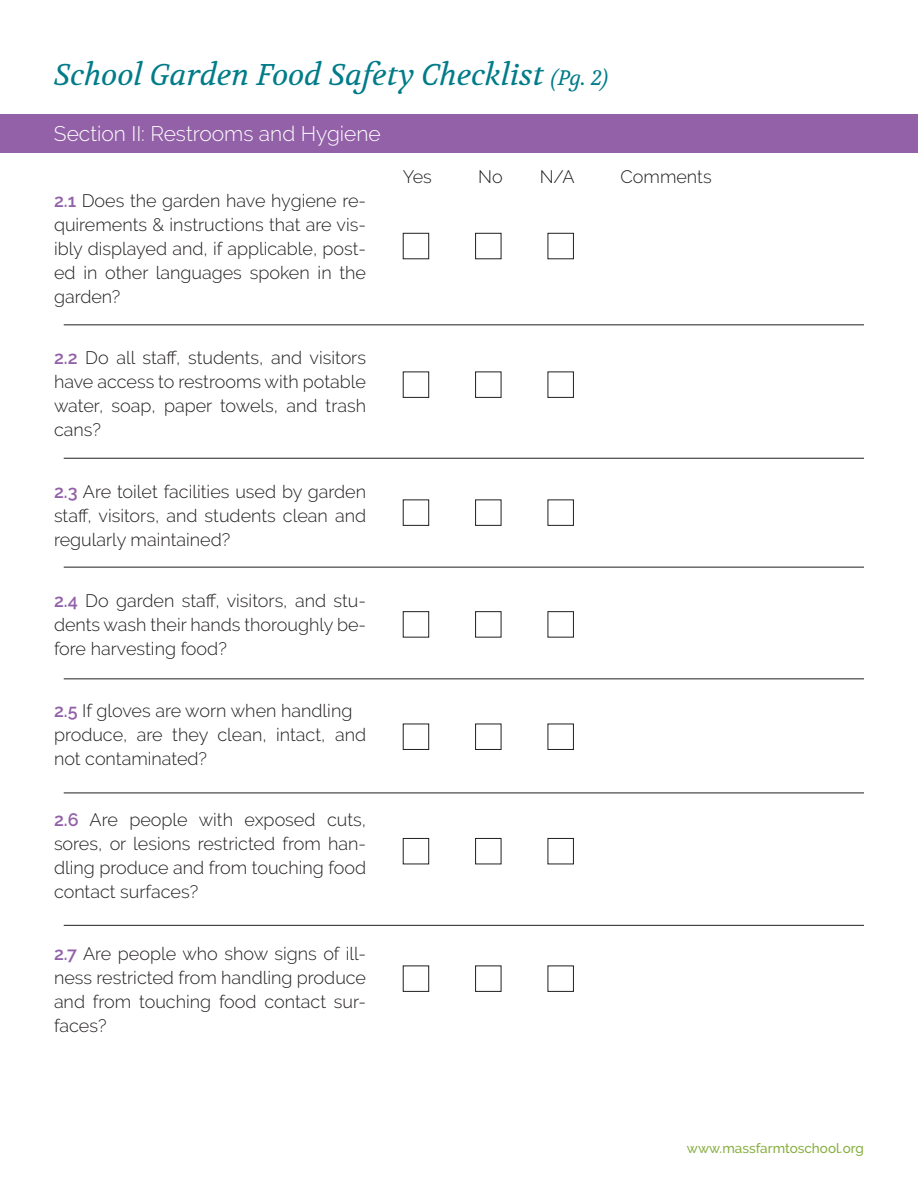
<style>
.page{position:relative;width:918px;height:1188px;background:#fff}
.page>*{position:absolute;margin:0;border:0;box-sizing:border-box;transform-origin:0 0}
.t1{font:italic 30px "Volkhov";color:#007c89}
.t2{font:300 21px "Raleway";color:#fff}
.t3{font:300 18px/24px "Raleway";color:#231f20;text-align:justify}
.t4{font:500 13.5px "Raleway";color:#86ae3e}
.s1{font-size:21px}
.s2{font-weight:600;color:#9361a8}
</style>
<div class="page">
<hr style="left:64px;top:324px;width:800px;height:1px;background:#231f20">
<hr style="left:64px;top:567px;width:800px;height:1px;background:#231f20">
<hr style="left:64px;top:678px;width:800px;height:1px;background:#231f20">
<hr style="left:64px;top:793px;width:800px;height:1px;background:#231f20">
<hr style="left:64px;top:925px;width:800px;height:1px;background:#231f20">
<div style="left:403px;top:233px;width:26px;height:26px;border:1px solid #231f20"></div>
<div style="left:475px;top:233px;width:26px;height:26px;border:1px solid #231f20"></div>
<div style="left:548px;top:233px;width:26px;height:26px;border:1px solid #231f20"></div>
<div style="left:403px;top:372px;width:26px;height:26px;border:1px solid #231f20"></div>
<div style="left:475px;top:372px;width:26px;height:26px;border:1px solid #231f20"></div>
<div style="left:548px;top:372px;width:26px;height:26px;border:1px solid #231f20"></div>
<div style="left:403px;top:500px;width:26px;height:26px;border:1px solid #231f20"></div>
<div style="left:475px;top:500px;width:26px;height:26px;border:1px solid #231f20"></div>
<div style="left:548px;top:500px;width:26px;height:26px;border:1px solid #231f20"></div>
<div style="left:403px;top:611px;width:26px;height:27px;border:1px solid #231f20"></div>
<div style="left:475px;top:611px;width:26px;height:27px;border:1px solid #231f20"></div>
<div style="left:548px;top:611px;width:26px;height:27px;border:1px solid #231f20"></div>
<div style="left:403px;top:724px;width:26px;height:26px;border:1px solid #231f20"></div>
<div style="left:475px;top:724px;width:26px;height:26px;border:1px solid #231f20"></div>
<div style="left:548px;top:724px;width:26px;height:26px;border:1px solid #231f20"></div>
<div style="left:403px;top:966px;width:26px;height:26px;border:1px solid #231f20"></div>
<div style="left:475px;top:966px;width:26px;height:26px;border:1px solid #231f20"></div>
<div style="left:548px;top:966px;width:26px;height:26px;border:1px solid #231f20"></div>
<div style="left:0;top:114px;width:918px;height:39px;background:#9361a8"></div>
<hr style="left:64px;top:458px;width:800px;height:1px;background:#231f20">
<div style="left:403px;top:838px;width:26px;height:26px;border:1px solid #231f20"></div>
<div style="left:475px;top:838px;width:26px;height:26px;border:1px solid #231f20"></div>
<div style="left:548px;top:838px;width:26px;height:26px;border:1px solid #231f20"></div>
<p class="t1" style="left:54px;top:56px;width:556px">School Garden Food Safety Checklist <span class="s1">(Pg. 2)</span></p>
<p class="t2" style="left:54px;top:122px;width:328px">Section II: Restrooms and Hygiene</p>
<p class="t3" style="left:54px;top:188px;width:314px"><span class="s2">2.1</span> Does the garden have hygiene re&shy;quirements &amp; instructions that are vis&shy;ibly displayed and, if applicable, post&shy;ed in other languages spoken in the garden?</p>
<p class="t3" style="left:54px;top:346px;width:314px"><span class="s2">2.2</span> Do all staff, students, and visitors have access to restrooms with potable water, soap, paper towels, and trash cans?</p>
<p class="t3" style="left:54px;top:479px;width:314px"><span class="s2">2.3</span> Are toilet facilities used by garden staff, visitors, and students clean and regularly maintained?</p>
<p class="t3" style="left:54px;top:589px;width:314px"><span class="s2">2.4</span> Do garden staff, visitors, and stu&shy;dents wash their hands thoroughly be&shy;fore harvesting food?</p>
<p class="t3" style="left:54px;top:698px;width:314px;text-align:left"><span class="s2">2.5</span> If gloves are worn when handling produce, are they clean, intact, and not contaminated?</p>
<p class="t3" style="left:54px;top:808px;width:314px"><span class="s2">2.6</span> Are people with exposed cuts, sores, or lesions restricted from han&shy;dling produce and from touching food contact surfaces?</p>
<p class="t3" style="left:54px;top:941px;width:314px"><span class="s2">2.7</span> Are people who show signs of ill&shy;ness restricted from handling produce and from touching food contact sur&shy;faces?</p>
<p class="t3" style="left:403px;top:165px;width:31px">Yes</p>
<p class="t3" style="left:478px;top:165px;width:26px">No</p>
<p class="t3" style="left:540px;top:165px;width:37px">N/A</p>
<p class="t3" style="left:620px;top:165px;width:93px">Comments</p>
<p class="t4" style="left:687px;top:1141px;width:179px">www.massfarmtoschool.org</p>
</div>
